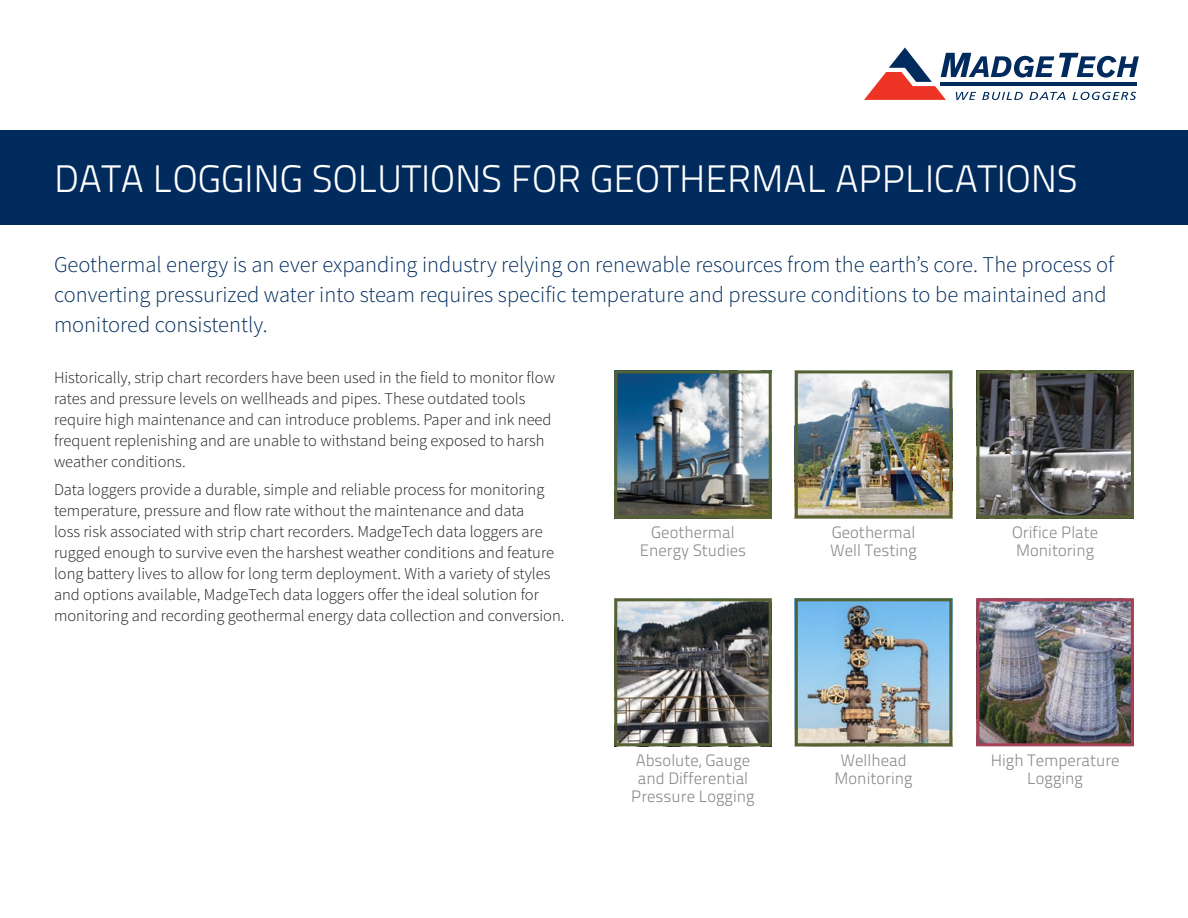
<style>
.page{position:relative;width:1188px;height:918px;background:#fff}
.page>*{position:absolute;margin:0;border:0;box-sizing:border-box;transform-origin:0 0}
.t1{font:300 38.25px "Titillium Text 22 L";color:#fff}
.t2{font:300 22.5px/30px "Source Sans Pro";color:#002b5c}
.t3{font:300 16.5px/21px "Source Sans Pro";color:#1a1a1a}
.t4{font:300 16.5px/18px "Titillium Text 22 L";color:#898a8d;text-align:center}
</style>
<div class="page">
<div style="left:0;top:131px;width:1188px;height:94px;background:#002b5c"></div>
<svg style="left:864px;top:48px;width:275px;height:52px"></svg>
<hr style="left:941px;top:82px;width:196px;height:4px;background:#002b5c">
<img style="left:618px;top:374px;width:150px;height:140px">
<div style="left:614px;top:370px;width:158px;height:148px;border:3px solid #556234"></div>
<img style="left:980px;top:374px;width:150px;height:140px">
<div style="left:976px;top:370px;width:158px;height:148px;border:3px solid #556234"></div>
<img style="left:618px;top:602px;width:150px;height:140px">
<div style="left:614px;top:598px;width:158px;height:148px;border:3px solid #556234"></div>
<img style="left:980px;top:602px;width:150px;height:140px">
<div style="left:976px;top:598px;width:158px;height:148px;border:3px solid #a93f54"></div>
<img style="left:799px;top:374px;width:149px;height:140px">
<div style="left:795px;top:370px;width:157px;height:148px;border:3px solid #556234"></div>
<img style="left:799px;top:602px;width:149px;height:140px">
<div style="left:795px;top:598px;width:157px;height:148px;border:3px solid #556234"></div>
<h1 class="t1" style="left:54px;top:150px;width:1025px">DATA LOGGING SOLUTIONS FOR GEOTHERMAL APPLICATIONS</h1>
<p class="t2" style="left:54px;top:250px;width:1062px">Geothermal energy is an ever expanding industry relying on renewable resources from the earth’s core. The process of converting pressurized water into steam requires specific temperature and pressure conditions to be maintained and monitored consistently.</p>
<p class="t3" style="left:54px;top:367px;width:503px">Historically, strip chart recorders have been used in the field to monitor flow rates and pressure levels on wellheads and pipes. These outdated tools require high maintenance and can introduce problems. Paper and ink need frequent replenishing and are unable to withstand being exposed to harsh weather conditions.</p>
<p class="t3" style="left:54px;top:479px;width:512px">Data loggers provide a durable, simple and reliable process for monitoring temperature, pressure and flow rate without the maintenance and data<br>loss risk associated with strip chart recorders. MadgeTech data loggers are rugged enough to survive even the harshest weather conditions and feature long battery lives to allow for long term deployment. With a variety of styles and options available, MadgeTech data loggers offer the ideal solution for monitoring and recording geothermal energy data collection and conversion.</p>
<p class="t4" style="left:640px;top:522px;width:108px">Geothermal<br>Energy Studies</p>
<p class="t4" style="left:631px;top:750px;width:125px">Absolute, Gauge and Differential<br>Pressure Logging</p>
<p class="t4" style="left:830px;top:522px;width:88px;text-align:left">Geothermal<br>Well Testing</p>
<p class="t4" style="left:1012px;top:522px;width:88px;text-align:left">Orifice Plate<br>Monitoring</p>
<p class="t4" style="left:835px;top:750px;width:80px">Wellhead<br>Monitoring</p>
<p class="t4" style="left:991px;top:750px;width:130px">High Temperature<br>Logging</p>
</div>
